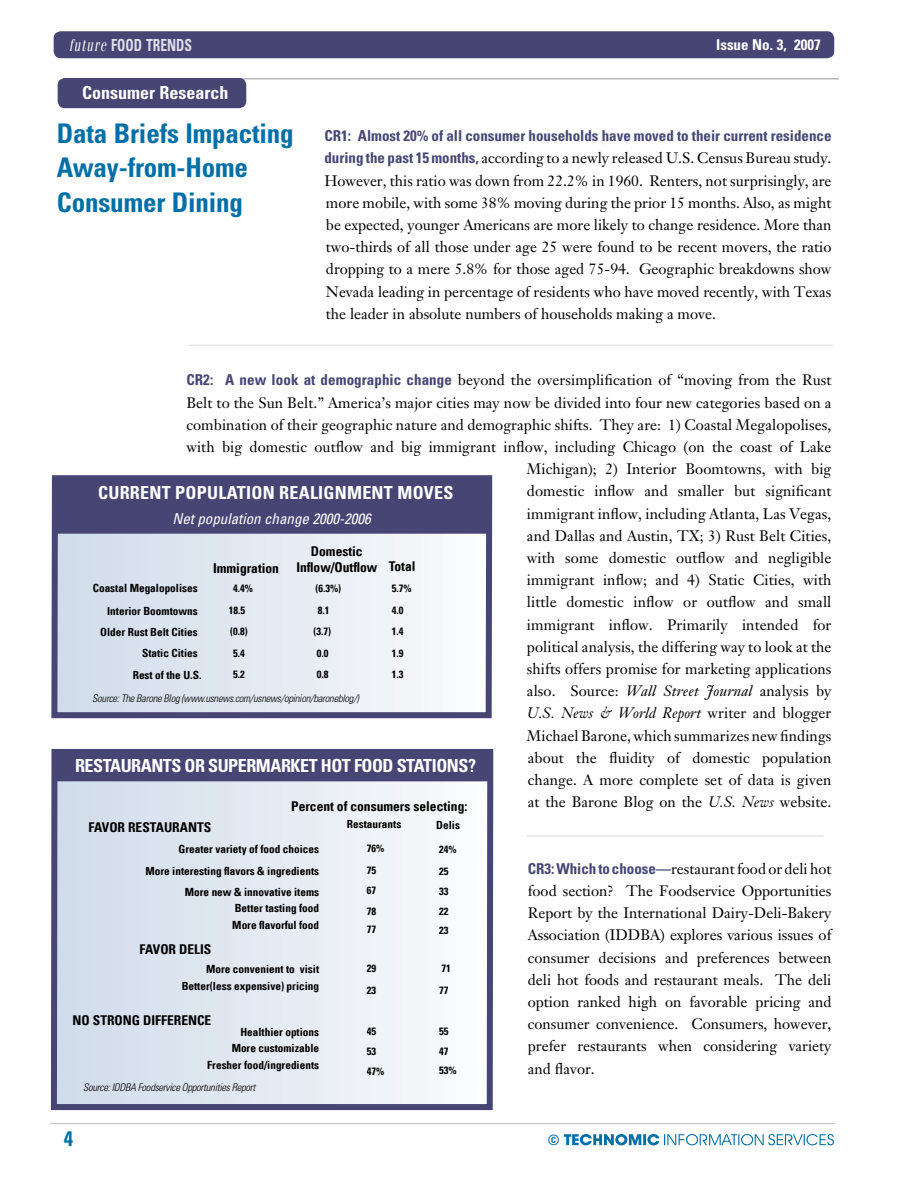
<style>
.page{position:relative;width:918px;height:1188px;background:#fff}
.page>*{position:absolute;margin:0;border:0;box-sizing:border-box;transform-origin:0 0}
.t1{font:700 condensed 27px/34.5px "Univers LT Std";letter-spacing:-.005em;color:#006fa7}
.t2{font:700 condensed 18px "Univers LT Std";color:#fff}
.t3{font:700 condensed 18px "Univers LT Std";letter-spacing:-.025em;color:#fff}
.t4{font:700 condensed 16.65px "Univers LT Std";color:#dfdfea;scale:.81 1}
.t5{font:15px/22.2px "Janson Text";letter-spacing:.005em;color:#000;text-align:justify}
.t6{font:700 condensed 15px "Univers LT Std";color:#464574}
.t7{font:italic condensed 15px "Univers LT Std";color:#fff}
.t8{font:700 condensed 15px "Univers LT Std";color:#fff}
.t9{font:700 condensed 14.25px "Univers LT";color:#006fa7}
.t10{font:700 condensed 13.5px "Univers LT";color:#000}
.t11{font:700 condensed 11.25px/21.3px "Univers LT";color:#000;text-align:right}
.t12{font:italic 300 condensed 10.5px "Univers LT Std";letter-spacing:-.025em;color:#000}
.t13{font:700 condensed 10.5px/20.1px "Univers LT";color:#000}
.s1{font-family:"Felicia";font-weight:400;font-style:italic;font-stretch:normal;font-size:16.95px;color:#fff}
.s2{font-family:"Univers LT Std";font-weight:700;font-stretch:condensed;color:#464574}
.s3{font-style:italic}
</style>
<div class="page">
<div style="left:54px;top:31px;width:780px;height:27px;background:#464574;border-radius:7px"></div>
<hr style="left:50px;top:1123px;width:785px;height:1px;background:#bcbdbf">
<svg style="left:564px;top:1134px;width:270px;height:11px"></svg>
<svg style="left:50px;top:749px;width:444px;height:362px"></svg>
<div style="left:53px;top:752px;width:438px;height:29px;background:#464574"></div>
<svg style="left:51px;top:475px;width:442px;height:244px"></svg>
<div style="left:56px;top:478px;width:433px;height:56px;background:#464574"></div>
<hr style="left:189px;top:345px;width:643px;height:1px;background:#e6e7e8">
<hr style="left:175px;top:78px;width:664px;height:2px;background:#b6b8ba">
<div style="left:58px;top:78px;width:188px;height:30px;background:#464574;border-radius:7px"></div>
<hr style="left:526px;top:835px;width:298px;height:2px;background:#e6e7e8">
<p class="t4" style="left:69px;top:35px;width:132px"><span class="s1">future</span> Food Tr ends</p>
<p class="t2" style="left:82px;top:81px;width:148px">Consumer Research</p>
<h1 class="t1" style="left:57px;top:116px;width:238px">Data Briefs Impacting<br>Away-from-Home<br>Consumer Dining</h1>
<p class="t8" style="left:716px;top:36px;width:106px">Issue No. 3, 2007</p>
<p class="t6" style="left:324px;top:127px;width:509px">CR1: Almost 20% of all consumer households have moved to their current residence</p>
<p class="t5" style="left:324px;top:147px;width:509px"><span class="s2">during the past 15 months,</span> according to a newly released U.S. Census Bureau study.<br>However, this ratio was down from 22.2% in 1960. Renters, not surprisingly, are more mobile, with some 38% moving during the prior 15 months. Also, as might be expected, younger Americans are more likely to change residence. More than two-thirds of all those under age 25 were found to be recent movers, the ratio dropping to a mere 5.8% for those aged 75-94. Geographic breakdowns show Nevada leading in percentage of residents who have moved recently, with Texas the leader in absolute numbers of households making a move.</p>
<p class="t5" style="left:186px;top:369px;width:647px;text-align:right"><span class="s2">CR2: A new look at demographic change</span> beyond the oversimplification of “moving from the Rust Belt to the Sun Belt.” America’s major cities may now be divided into four new categories based on a combination of their geographic nature and demographic shifts. They are: 1) Coastal Megalopolises, with big domestic outflow and big immigrant inflow, including Chicago (on the coast of Lake Michigan); 2) Interior Boomtowns, with big<br>domestic inflow and smaller but significant<br>immigrant inflow, including Atlanta, Las Vegas,<br>and Dallas and Austin, TX; 3) Rust Belt Cities,<br>with some domestic outflow and negligible<br>immigrant inflow; and 4) Static Cities, with<br>little domestic inflow or outflow and small<br>immigrant inflow. Primarily intended for<br>political analysis, the differing way to look at the<br>shifts offers promise for marketing applications<br>also. Source: <span class="s3">Wall Street Journal</span> analysis by<br><span class="s3">U.S. News &amp; World Report</span> writer and blogger<br>Michael Barone, which summarizes new findings<br>about the fluidity of domestic population<br>change. A more complete set of data is given<br>at the Barone Blog on the <span class="s3">U.S. News</span> website.</p>
<p class="t2" style="left:98px;top:481px;width:357px">CURRENT POPULATION REALIGNMENT MOVES</p>
<p class="t7" style="left:172px;top:509px;width:200px">Net population change 2000-2006</p>
<p class="t10" style="left:389px;top:558px;width:28px">Total</p>
<p class="t10" style="left:311px;top:543px;width:53px">Domestic</p>
<p class="t10" style="left:213px;top:560px;width:68px">Immigration</p>
<p class="t10" style="left:296px;top:559px;width:83px">Inflow/Outflow</p>
<p class="t11" style="left:93px;top:576px;width:106px;line-height:23.2px">Coastal Megalopolises<br>Interior Boomtowns</p>
<p class="t11" style="left:100px;top:622px;width:99px;line-height:20.9px">Older Rust Belt Cities<br>Static Cities</p>
<p class="t12" style="left:92px;top:692px;width:268px">Source: The Barone Blog (www.usnews.com/usnews/opinion/baroneblog/)</p>
<p class="t13" style="left:315px;top:578px;width:27px">(6.3%)</p>
<p class="t13" style="left:233px;top:578px;width:21px">4.4%</p>
<p class="t13" style="left:392px;top:578px;width:21px">5.7%</p>
<p class="t13" style="left:229px;top:599px;width:20px;line-height:21.6px">18.5 (0.8)</p>
<p class="t13" style="left:233px;top:665px;width:13px">5.2</p>
<p class="t13" style="left:314px;top:599px;width:19px;line-height:21.6px;text-align:center">8.1 (3.7)</p>
<p class="t13" style="left:317px;top:665px;width:13px">0.8</p>
<p class="t13" style="left:392px;top:599px;width:13px;line-height:21.6px">4.0<br>1.4</p>
<p class="t13" style="left:392px;top:665px;width:13px">1.3</p>
<p class="t13" style="left:317px;top:643px;width:13px">0.0</p>
<p class="t13" style="left:392px;top:643px;width:13px">1.9</p>
<p class="t13" style="left:233px;top:643px;width:13px">5.4</p>
<p class="t11" style="left:133px;top:664px;width:70px">Rest of the U.S.</p>
<p class="t3" style="left:75px;top:755px;width:403px">RESTAURANTS OR SUPERMARKET HOT FOO D STATIONS?</p>
<p class="t10" style="left:291px;top:798px;width:178px">Percent of consumers selecting:</p>
<p class="t10" style="left:88px;top:819px;width:124px">FAVOR RESTAURANTS</p>
<p class="t11" style="left:145px;top:839px;width:175px">Greater variety of food choices<br>More interesting flavors &amp; ingredients<br>More new &amp; innovative items</p>
<p class="t11" style="left:232px;top:899px;width:88px;line-height:17.2px;text-align:left">Better tasting food<br>More flavorful food</p>
<p class="t10" style="left:139px;top:941px;width:74px">FAVOR DELIS</p>
<p class="t11" style="left:182px;top:960px;width:139px;line-height:17.2px">More convenient to visit<br>Better(less expensive) pricing</p>
<p class="t10" style="left:73px;top:1012px;width:140px">NO STRONG DIFFERENCE</p>
<p class="t11" style="left:232px;top:1024px;width:89px;line-height:16px">Healthier options<br>More customizable</p>
<p class="t11" style="left:207px;top:1054px;width:113px">Fresher food/ingredients</p>
<p class="t12" style="left:83px;top:1081px;width:174px">Source: IDDBA Foodservice Opportunities Report</p>
<p class="t11" style="left:347px;top:814px;width:56px">Restaurants</p>
<p class="t11" style="left:436px;top:814px;width:25px">Delis</p>
<p class="t13" style="left:367px;top:838px;width:19px">76%</p>
<p class="t13" style="left:439px;top:838px;width:19px;line-height:21.9px">24%<br>25</p>
<p class="t13" style="left:439px;top:881px;width:11px">33<br>22</p>
<p class="t13" style="left:439px;top:920px;width:11px">23</p>
<p class="t13" style="left:367px;top:860px;width:11px;text-align:justify">75<br>67<br>78</p>
<p class="t13" style="left:367px;top:919px;width:11px">77</p>
<p class="t13" style="left:367px;top:957px;width:11px;line-height:21.9px">29<br>23</p>
<p class="t13" style="left:367px;top:1021px;width:19px">45<br>53<br>47%</p>
<p class="t13" style="left:439px;top:957px;width:13px;line-height:21.9px">71<br>77</p>
<p class="t13" style="left:439px;top:1021px;width:11px">55<br>47</p>
<p class="t13" style="left:439px;top:1060px;width:19px">53%</p>
<p class="t5" style="left:528px;top:857px;width:305px"><span class="s2">CR3: Which to choose—</span>restaurant food or deli hot food section? The Foodservice Opportunities Report by the International Dairy-Deli-Bakery Association (IDDBA) explores various issues of consumer decisions and preferences between deli hot foods and restaurant meals. The deli option ranked high on favorable pricing and consumer convenience. Consumers, however, prefer restaurants when considering variety and flavor.</p>
<p class="t9" style="left:548px;top:1131px;width:13px">©</p>
</div>
